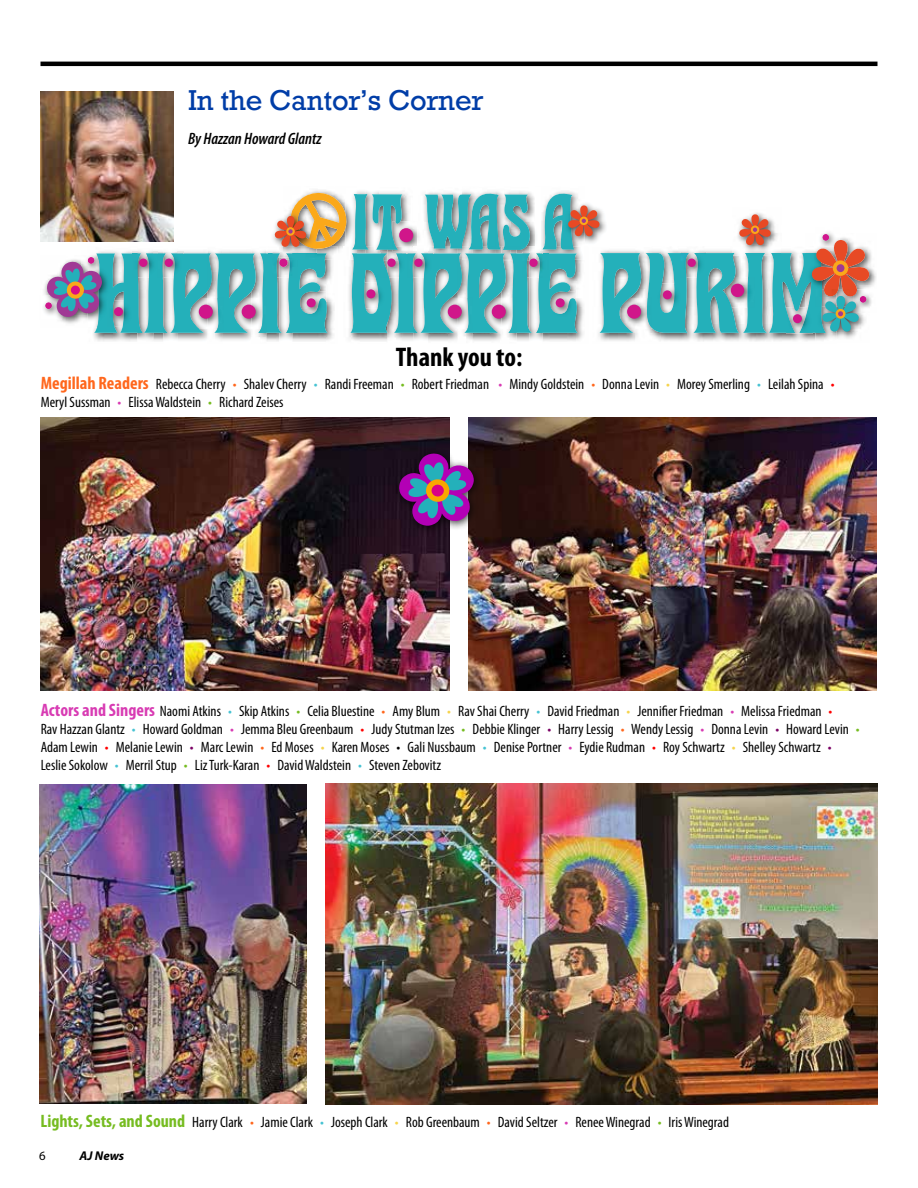
<style>
.page{position:relative;width:918px;height:1188px;background:#fff}
.page>*{position:absolute;margin:0;border:0;box-sizing:border-box;transform-origin:0 0}
.t1{font:27px "Rockwell";letter-spacing:-.01em;color:#003da7}
.t2{font:700 condensed 27px "Myriad Pro";color:#000}
.t3{font:italic 600 condensed 16.5px "Myriad Pro";color:#000}
.t4{font:condensed 15px/18px "Myriad Pro";color:#000}
.t5{font:italic 700 12.75px "Myriad Pro";color:#000}
.t6{font:12.75px "Myriad Pro";color:#000}
.s1{font-weight:700;font-size:18px;color:#ff671d}
.s2{color:#ff671d}
.s3{color:#47c3d3}
.s4{color:#76bc21}
.s5{color:#d83bb3}
.s6{color:#f6d44d}
.s7{color:#f00}
.s8{font-weight:700;font-size:18px;color:#d83bb3}
.s9{color:#7b0265}
.s10{font-weight:700;font-size:18px;color:#76bc21}
</style>
<div class="page">
<hr style="left:40px;top:62px;width:838px;height:4px;background:#000">
<img style="left:40px;top:91px;width:134px;height:98px">
<img style="left:326px;top:783px;width:552px;height:321px">
<img style="left:40px;top:418px;width:410px;height:273px">
<img style="left:469px;top:418px;width:408px;height:273px">
<img style="left:40px;top:784px;width:267px;height:319px">
<img style="left:349px;top:333px;width:39px;height:8px">
<img style="left:292px;top:333px;width:41px;height:8px">
<img style="left:93px;top:333px;width:44px;height:8px">
<img style="left:153px;top:333px;width:10px;height:8px">
<img style="left:137px;top:333px;width:16px;height:7px">
<img style="left:266px;top:333px;width:13px;height:8px">
<img style="left:279px;top:333px;width:13px;height:7px">
<img style="left:178px;top:333px;width:73px;height:7px">
<img style="left:163px;top:333px;width:15px;height:7px">
<img style="left:257px;top:333px;width:9px;height:6px">
<img style="left:207px;top:333px;width:15px;height:7px">
<img style="left:542px;top:333px;width:41px;height:8px">
<img style="left:402px;top:333px;width:12px;height:7px">
<img style="left:388px;top:333px;width:14px;height:7px">
<img style="left:516px;top:333px;width:13px;height:8px">
<img style="left:529px;top:333px;width:13px;height:7px">
<img style="left:428px;top:333px;width:73px;height:8px">
<img style="left:414px;top:333px;width:14px;height:7px">
<img style="left:507px;top:333px;width:9px;height:7px">
<img style="left:458px;top:333px;width:14px;height:8px">
<img style="left:598px;top:333px;width:217px;height:8px">
<img style="left:786px;top:333px;width:27px;height:1px">
<img style="left:815px;top:333px;width:41px;height:7px">
<svg style="left:40px;top:189px;width:836px;height:144px"></svg>
<div style="left:393px;top:447px;width:90px;height:88px;background:#000;opacity:.75"></div>
<svg style="left:399px;top:453px;width:75px;height:73px;background:#6f4683"></svg>
<h1 class="t1" style="left:188px;top:84px;width:297px">In the Cantor’s Corner</h1>
<p class="t3" style="left:188px;top:128px;width:135px">By Hazzan Howard Glantz</p>
<h1 class="t2" style="left:396px;top:340px;width:128px">Thank you to:</h1>
<p class="t4" style="left:41px;top:375px;width:795px"><span class="s1">Megillah Readers</span> Rebecca Cherry <span class="s2">•</span> Shalev Cherry <span class="s3">•</span> Randi Freeman <span class="s4">•</span> Robert Friedman <span class="s5">•</span> Mindy Goldstein <span class="s2">•</span> Donna Levin <span class="s6">•</span> Morey Smerling <span class="s3">•</span> Leilah Spina <span class="s7">•<br></span>Meryl Sussman <span class="s5">•</span> Elissa Waldstein <span class="s4">•</span> Richard Zeises</p>
<p class="t4" style="left:41px;top:702px;width:821px"><span class="s8">Actors and Singers</span> Naomi Atkins <span class="s3">•</span> Skip Atkins <span class="s4">•</span> Celia Bluestine <span class="s2">•</span> Amy Blum <span class="s6">•</span> Rav Shai Cherry <span class="s3">•</span> David Friedman <span class="s6">•</span> Jennifier Friedman <span class="s5">•</span> Melissa Friedman <span class="s7">•<br></span>Rav Hazzan Glantz <span class="s3">•</span> Howard Goldman <span class="s5">•</span> Jemma Bleu Greenbaum <span class="s7">•</span> Judy Stutman Izes <span class="s4">•</span> Debbie Klinger <span class="s9">•</span> Harry Lessig <span class="s2">•</span> Wendy Lessig <span class="s5">•</span> Donna Levin <span class="s9">•</span> Howard Levin <span class="s4">• </span>Adam Lewin <span class="s7">•</span> Melanie Lewin <span class="s9">•</span> Marc Lewin <span class="s2">•</span> Ed Moses <span class="s6">•</span> Karen Moses • Gali Nussbaum <span class="s3">•</span> Denise Portner <span class="s5">•</span> Eydie Rudman <span class="s7">•</span> Roy Schwartz <span class="s6">•</span> Shelley Schwartz <span class="s9">• </span>Leslie Sokolow <span class="s3">•</span> Merril Stup <span class="s4">•</span> Liz Turk-Karan <span class="s7">•</span> David Waldstein <span class="s3">•</span> Steven Zebovitz</p>
<p class="t4" style="left:40px;top:1113px;width:690px"><span class="s10">Lights, Sets, and Sound</span> Harry Clark <span class="s2">•</span> Jamie Clark <span class="s3">•</span> Joseph Clark <span class="s6">•</span> Rob Greenbaum <span class="s2">•</span> David Seltzer <span class="s5">•</span> Renee Winegrad <span class="s4">•</span> Iris Winegrad</p>
<p class="t6" style="left:39px;top:1148px;width:8px">6</p>
<p class="t5" style="left:79px;top:1147px;width:46px">AJ News</p>
</div>
